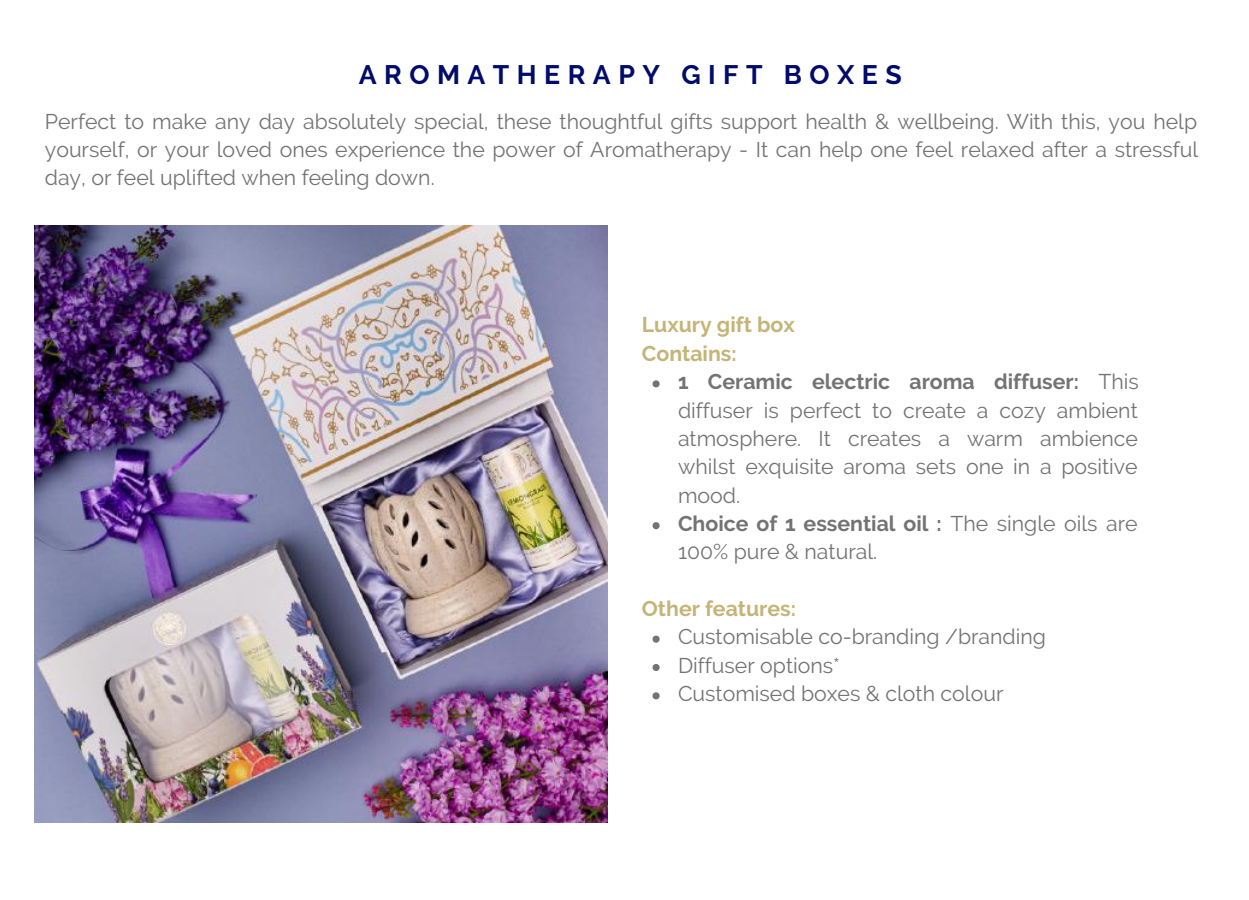
<style>
.page{position:relative;width:1249px;height:900px;background:#fff}
.page>*{position:absolute;margin:0;border:0;box-sizing:border-box;transform-origin:0 0}
.t1{font:700 26.75px "Raleway";letter-spacing:.28em;color:#000b6b}
.t2{font:21.25px/28.2px "Raleway";color:#737373}
.t3{font:700 21.25px/28.2px "Raleway";color:#c5b477}
.s1{font-weight:700}
</style>
<div class="page">
<img style="left:35px;top:225px;width:572px;height:597px">
<svg style="left:652px;top:380px;width:7px;height:7px"></svg>
<svg style="left:652px;top:522px;width:7px;height:7px"></svg>
<svg style="left:652px;top:636px;width:7px;height:7px"></svg>
<svg style="left:652px;top:664px;width:7px;height:7px"></svg>
<svg style="left:652px;top:692px;width:7px;height:7px"></svg>
<p class="t1" style="left:359px;top:59px;width:544px">AROMATHERAPY GIFT BOXES</p>
<p class="t2" style="left:45px;top:107px;width:1155px;text-align:justify">Perfect to make any day absolutely special, these thoughtful gifts support health &amp; wellbeing. With this, you help yourself, or your loved ones experience the power of Aromatherapy - It can help one feel relaxed after a stressful day, or feel uplifted when feeling down.</p>
<p class="t3" style="left:642px;top:311px;width:154px">Luxury gift box<br>Contains:</p>
<p class="t2" style="left:678px;top:368px;width:462px"><span class="s1">1 Ceramic electric aroma diffuser:</span> This diffuser is perfect to create a cozy ambient atmosphere. It creates a warm ambience whilst exquisite aroma sets one in a positive mood.<br><span class="s1">Choice of 1 essential oil :</span> The single oils are 100% pure &amp; natural.</p>
<p class="t3" style="left:642px;top:594px;width:156px">Other features:</p>
<p class="t2" style="left:678px;top:623px;width:369px">Customisable co-branding /branding<br>Diffuser options*<br>Customised boxes &amp; cloth colour</p>
</div>
